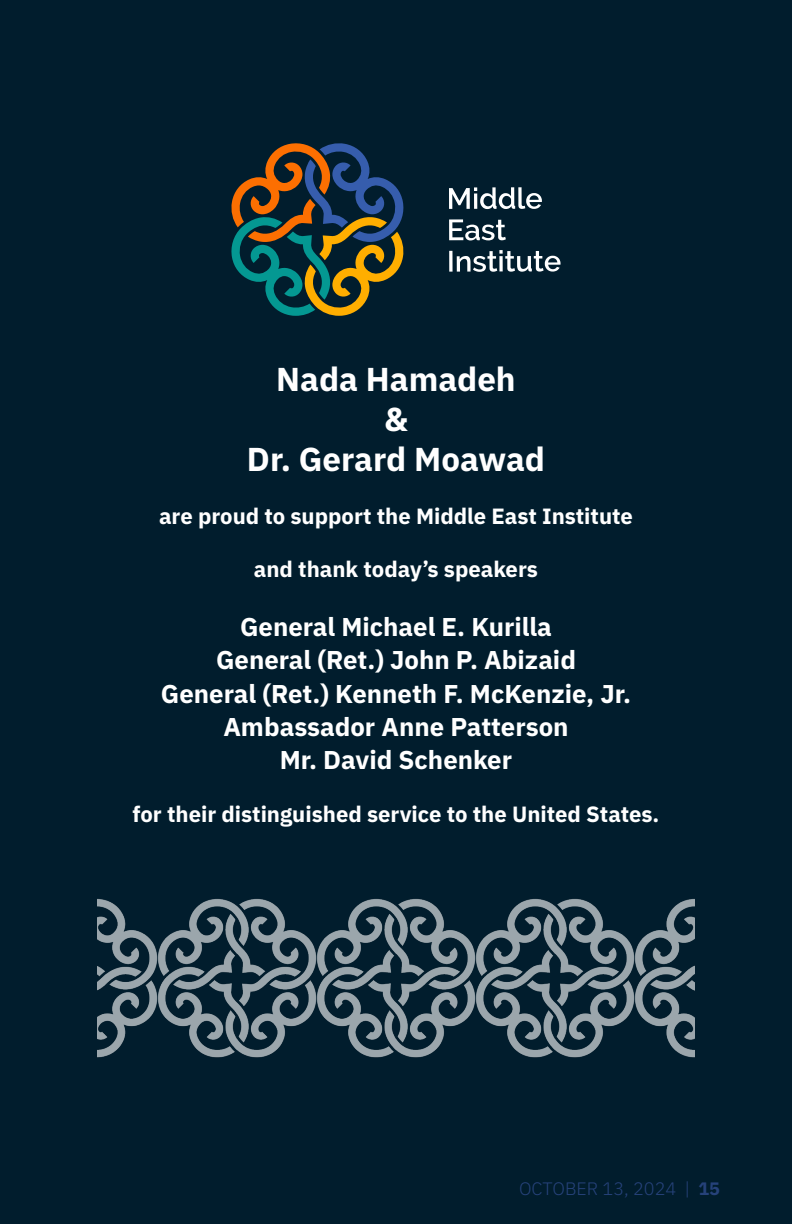
<style>
.page{position:relative;width:792px;height:1224px;background:#011d2d}
.page>*{position:absolute;margin:0;border:0;box-sizing:border-box;transform-origin:0 0}
.t1{font:700 33.2px/39.8px "IBM Plex Sans";color:#fff;text-align:center}
.t2{font:700 25.8px/33.2px "IBM Plex Sans";color:#fff;text-align:center}
.t3{font:700 22px "IBM Plex Sans";color:#fff}
.t4{font:300 18px "IBM Plex Sans";color:#26427a}
.s1{font-weight:700}
</style>
<div class="page">
<svg style="left:449px;top:187px;width:93px;height:22px"></svg>
<svg style="left:449px;top:219px;width:57px;height:21px"></svg>
<svg style="left:449px;top:251px;width:4px;height:21px"></svg>
<svg style="left:457px;top:250px;width:104px;height:22px"></svg>
<svg style="left:231px;top:143px;width:173px;height:173px"></svg>
<img style="left:98px;top:899px;width:596px;height:159px">
<p class="t1" style="left:247px;top:357px;width:300px">Nada Hamadeh<br>&amp;<br>Dr. Gerard Moawad</p>
<p class="t3" style="left:159px;top:498px;width:475px">are proud to support the Middle East Institute</p>
<p class="t3" style="left:254px;top:551px;width:286px">and thank today’s speakers</p>
<p class="t2" style="left:161px;top:608px;width:472px">General Michael E. Kurilla<br>General (Ret.) John P. Abizaid<br>General (Ret.) Kenneth F. McKenzie, Jr.<br>Ambassador Anne Patterson<br>Mr. David Schenker</p>
<p class="t3" style="left:133px;top:797px;width:528px">for their distinguished service to the United States.</p>
<p class="t4" style="left:519px;top:1175px;width:202px">OCTOBER 13, 2024 | <span class="s1">15</span></p>
</div>
